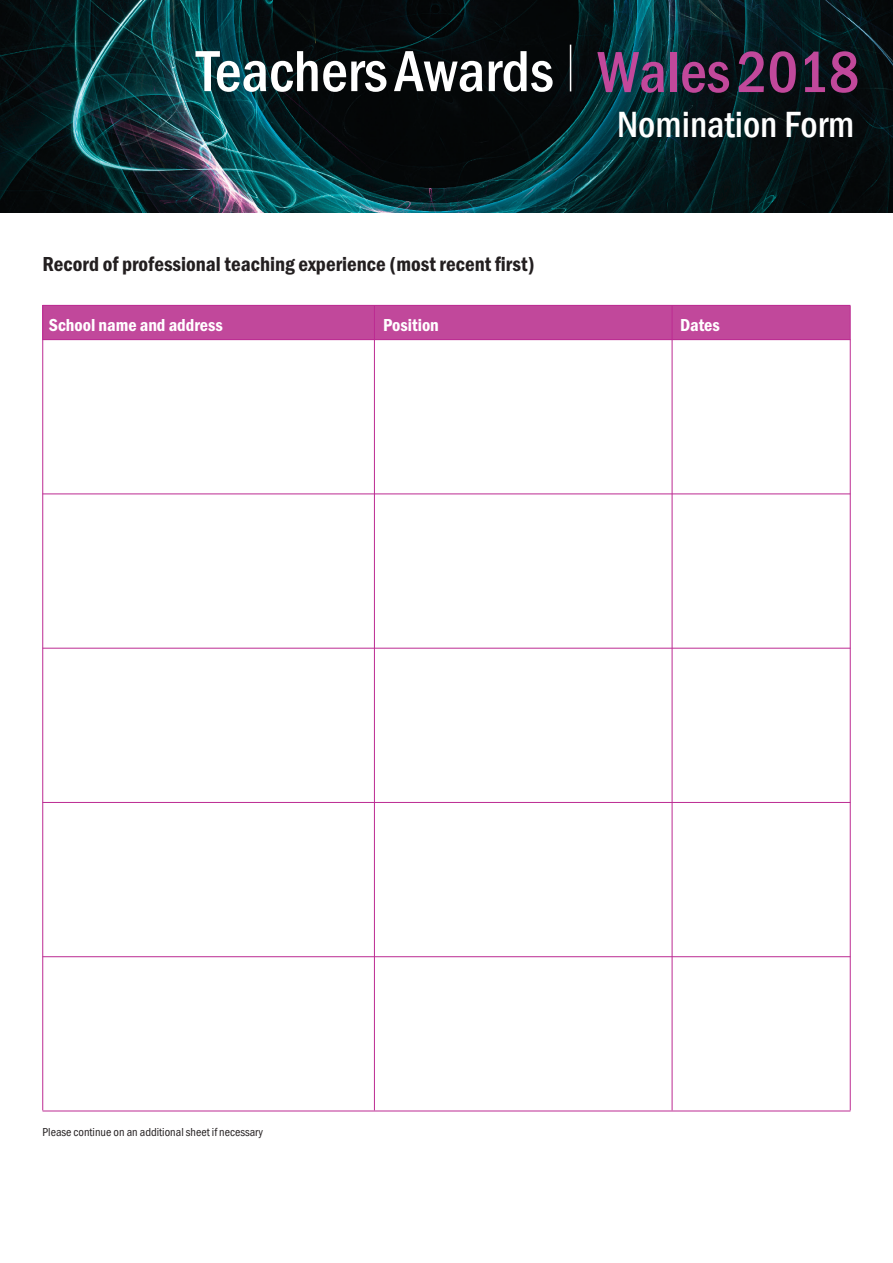
<style>
.page{position:relative;width:893px;height:1263px;background:#fff}
.page>*{position:absolute;margin:0;border:0;box-sizing:border-box;transform-origin:0 0}
.t1{font:500 condensed 60px "Franklin Gothic";color:#fff}
.t2{font:500 condensed 37.5px "Franklin Gothic";color:#fff}
.t3{font:600 21px "Franklin Got Cd Io P";color:#231f20}
.t4{font:600 18px "Franklin Got Cd Io P";color:#fff}
.t5{font:12px "Franklin Got Cd Io P";color:#231f20}
.s1{color:#c1489b}
.s2{font-family:"Franklin Gothic Medium Cond";font-weight:400;font-stretch:normal;color:#c1489b}
</style>
<div class="page">
<img style="left:0;top:0;width:893px;height:213px">
<div style="left:43px;top:305px;width:807px;height:35px;background:#c1489b"></div>
<hr style="left:43px;top:305px;width:807px;height:1px;background:#bc2b92">
<hr style="left:43px;top:339px;width:807px;height:1px;background:#bc2b92">
<hr style="left:43px;top:494px;width:807px;height:1px;background:#bc2b92">
<hr style="left:43px;top:648px;width:807px;height:1px;background:#bc2b92">
<hr style="left:43px;top:802px;width:807px;height:1px;background:#bc2b92">
<hr style="left:43px;top:956px;width:807px;height:1px;background:#bc2b92">
<hr style="left:43px;top:1111px;width:807px;height:1px;background:#bc2b92">
<hr style="left:42px;top:305px;width:1px;height:805px;background:#bc2b92">
<hr style="left:374px;top:305px;width:1px;height:805px;background:#bc2b92">
<hr style="left:672px;top:305px;width:1px;height:805px;background:#bc2b92">
<hr style="left:850px;top:306px;width:1px;height:804px;background:#bc2b92">
<hr style="left:570px;top:45px;width:1px;height:46px;background:#fff">
<h1 class="t1" style="left:196px;top:32px;width:664px">Teachers Awards <span class="s1">Wales 201</span><span class="s2">8</span></h1>
<p class="t3" style="left:43px;top:252px;width:494px">Record of professional teaching experience (most recent first)</p>
<h2 class="t2" style="left:617px;top:100px;width:238px">Nomination Form</h2>
<p class="t4" style="left:49px;top:314px;width:176px">School name and address</p>
<p class="t4" style="left:383px;top:314px;width:57px">Position</p>
<p class="t4" style="left:680px;top:314px;width:41px">Dates</p>
<p class="t5" style="left:43px;top:1125px;width:222px">Please continue on an additional sheet if necessary</p>
</div>
